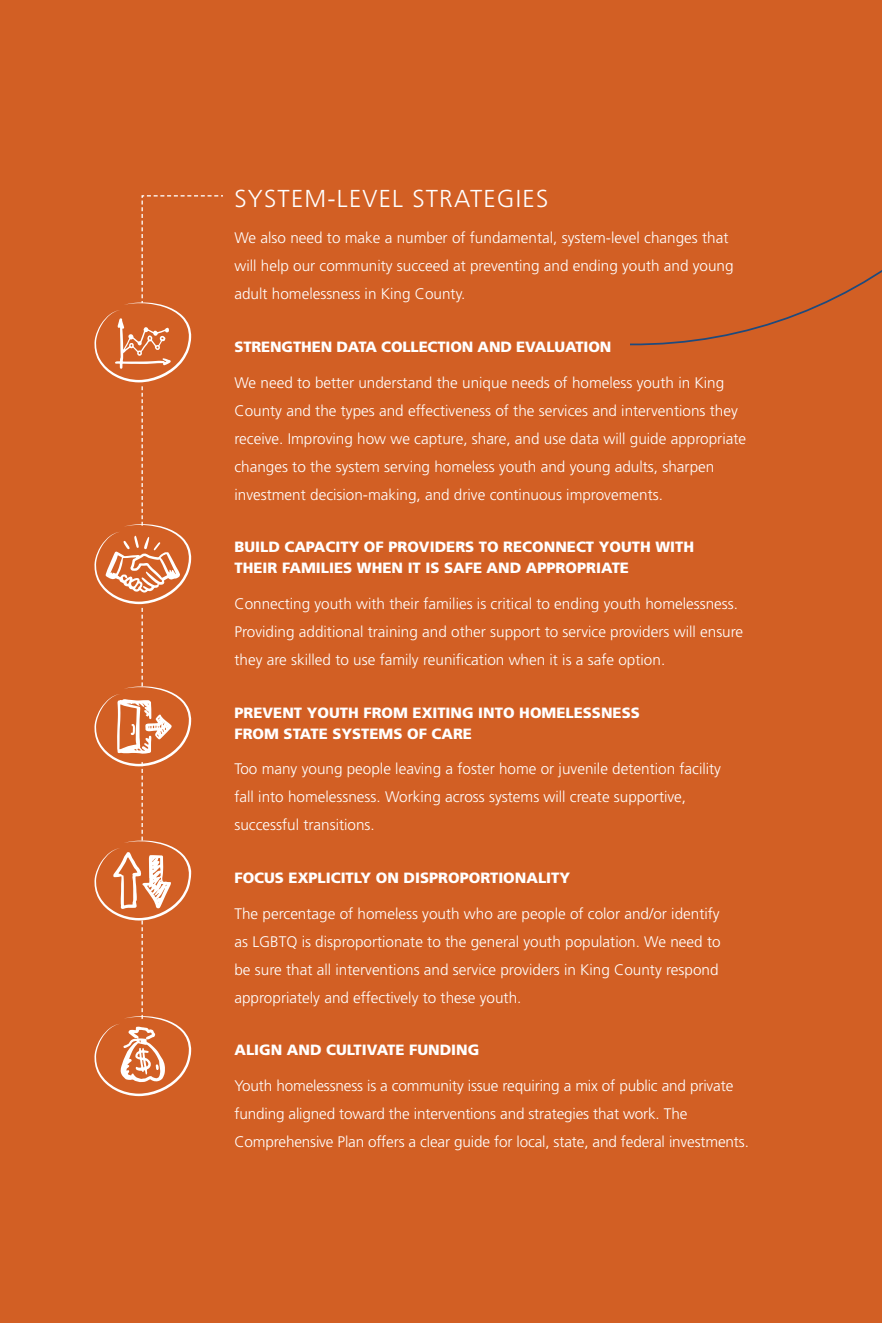
<style>
.page{position:relative;width:882px;height:1323px;background:#d25f24}
.page>*{position:absolute;margin:0;border:0;box-sizing:border-box;transform-origin:0 0}
.t1{font:300 24.5px "Frutiger";letter-spacing:.05em;color:#fff}
.t2{font:300 15.4px/28px "Frutiger";color:#fff}
.t3{font:900 14.88px/21px "Frutiger";color:#fff}
</style>
<div class="page">
<svg style="left:94px;top:195px;width:129px;height:901px"></svg>
<svg style="left:630px;top:270px;width:252px;height:76px"></svg>
<h1 class="t1" style="left:234px;top:185px;width:315px">SYSTEM-LEVEL STRATEGIES</h1>
<p class="t2" style="left:234px;top:224px;width:501px">We also need to make a number of fundamental, system-level changes that will help our community succeed at preventing and ending youth and young adult homelessness in King County.</p>
<p class="t3" style="left:234px;top:336px;width:379px">STRENGTHEN DATA COLLECTION AND EVALUATION</p>
<p class="t2" style="left:234px;top:369px;width:513px">We need to better understand the unique needs of homeless youth in King County and the types and effectiveness of the services and interventions they receive. Improving how we capture, share, and use data will guide appropriate changes to the system serving homeless youth and young adults, sharpen investment decision-making, and drive continuous improvements.</p>
<p class="t3" style="left:234px;top:536px;width:461px">BUILD CAPACITY OF PROVIDERS TO RECONNECT YOUTH WITH<br>THEIR FAMILIES WHEN IT IS SAFE AND APPROPRIATE</p>
<p class="t2" style="left:234px;top:590px;width:510px">Connecting youth with their families is critical to ending youth homelessness.<br>Providing additional training and other support to service providers will ensure they are skilled to use family reunification when it is a safe option.</p>
<p class="t3" style="left:234px;top:702px;width:407px">PREVENT YOUTH FROM EXITING INTO HOMELESSNESS<br>FROM STATE SYSTEMS OF CARE</p>
<p class="t2" style="left:234px;top:755px;width:488px">Too many young people leaving a foster home or juvenile detention facility fall into homelessness. Working across systems will create supportive, successful transitions.</p>
<p class="t3" style="left:234px;top:867px;width:337px">FOCUS EXPLICITLY ON DISPROPORTIONALITY</p>
<p class="t2" style="left:234px;top:900px;width:488px">The percentage of homeless youth who are people of color and/or identify as LGBTQ is disproportionate to the general youth population. We need to be sure that all interventions and service providers in King County respond appropriately and effectively to these youth.</p>
<p class="t3" style="left:234px;top:1040px;width:246px">ALIGN AND CULTIVATE FUNDING</p>
<p class="t2" style="left:234px;top:1072px;width:516px">Youth homelessness is a community issue requiring a mix of public and private funding aligned toward the interventions and strategies that work. The<br>Comprehensive Plan offers a clear guide for local, state, and federal investments.</p>
</div>
